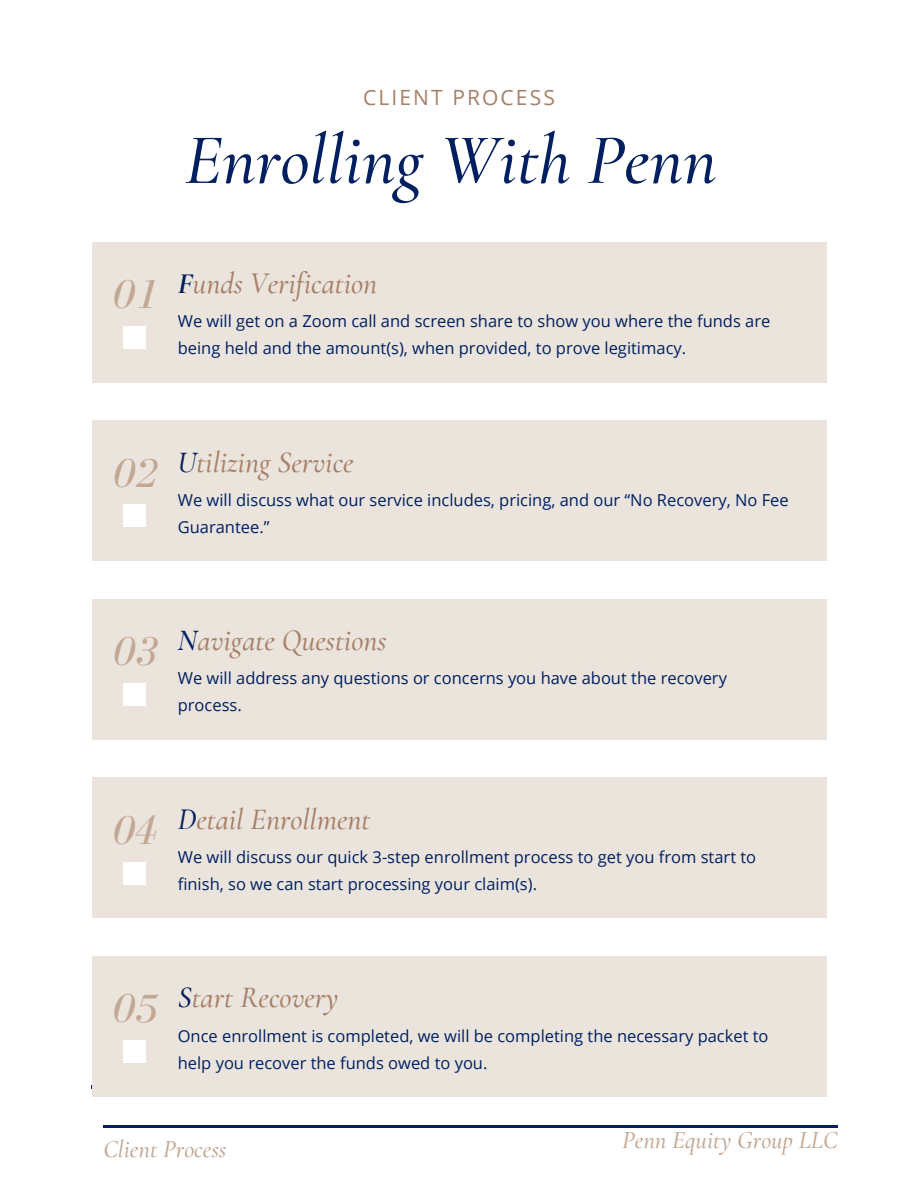
<style>
.page{position:relative;width:918px;height:1188px;background:#fff}
.page>*{position:absolute;margin:0;border:0;box-sizing:border-box;transform-origin:0 0}
.t1{font:italic 500 72px "Cormorant Garamond";color:#001f60}
.t2{font:italic 42px "Bodoni FLF";color:#c2a894}
.t3{font:italic 500 30px "Cormorant Garamond";color:#a68068}
.t4{font:italic 500 24.75px "Cormorant Garamond";color:#c2a894}
.t5{font:21px "Open Sans";letter-spacing:.1em;color:#a68068}
.t6{font:16.5px/27px "Open Sans";color:#001f60}
.s1{font-weight:700;color:#001f60}
.s2{color:#001f60}
</style>
<div class="page">
<div style="left:92px;top:242px;width:734px;height:140px;background:#eae4dd"></div>
<div style="left:92px;top:420px;width:734px;height:141px;background:#eae4dd"></div>
<div style="left:92px;top:599px;width:734px;height:141px;background:#eae4dd"></div>
<div style="left:92px;top:778px;width:734px;height:140px;background:#eae4dd"></div>
<div style="left:92px;top:956px;width:734px;height:141px;background:#eae4dd"></div>
<div style="left:124px;top:326px;width:22px;height:22px;background:#fff"></div>
<div style="left:124px;top:505px;width:22px;height:22px;background:#fff"></div>
<div style="left:124px;top:684px;width:22px;height:22px;background:#fff"></div>
<div style="left:124px;top:862px;width:22px;height:22px;background:#fff"></div>
<div style="left:124px;top:1041px;width:22px;height:22px;background:#fff"></div>
<hr style="left:103px;top:1125px;width:735px;height:2px;background:#001f60">
<h2 class="t5" style="left:363px;top:82px;width:193px">CLIENT PROCESS</h2>
<p class="t1" style="left:184px;top:116px;width:534px">Enrolling With Penn</p>
<p class="t2" style="left:112px;top:271px;width:47px">01</p>
<p class="t3" style="left:178px;top:265px;width:201px"><span class="s1">F</span>unds Verification</p>
<h2 class="t6" style="left:178px;top:307px;width:594px">We will get on a Zoom call and screen share to show you where the funds are being held and the amount(s), when provided, to prove legitimacy.</h2>
<p class="t2" style="left:112px;top:450px;width:47px">02</p>
<p class="t3" style="left:178px;top:444px;width:177px"><span class="s2">U</span>tilizing Service</p>
<h2 class="t6" style="left:178px;top:486px;width:613px">We will discuss what our service includes, pricing, and our “No Recovery, No Fee<br>Guarantee.”</h2>
<h2 class="t2" style="left:112px;top:629px;width:47px">03</h2>
<p class="t3" style="left:178px;top:623px;width:210px"><span class="s2">N</span>avigate Questions</p>
<p class="t6" style="left:178px;top:665px;width:551px">We will address any questions or concerns you have about the recovery process.</p>
<p class="t2" style="left:112px;top:807px;width:47px">04</p>
<h2 class="t3" style="left:178px;top:801px;width:194px"><span class="s2">D</span>etail Enrollment</h2>
<p class="t6" style="left:178px;top:843px;width:580px">We will discuss our quick 3-step enrollment process to get you from start to finish, so we can start processing your claim(s).</p>
<p class="t2" style="left:112px;top:986px;width:47px">05</p>
<h3 class="t3" style="left:178px;top:980px;width:162px"><span class="s2">S</span>tart Recovery</h3>
<h3 class="t6" style="left:178px;top:1022px;width:592px">Once enrollment is completed, we will be completing the necessary packet to help you recover the funds owed to you.</h3>
<h4 class="t4" style="left:103px;top:1134px;width:125px">Client Process</h4>
<h1 class="t4" style="left:622px;top:1126px;width:217px">Penn Equity Group LLC</h1>
</div>
